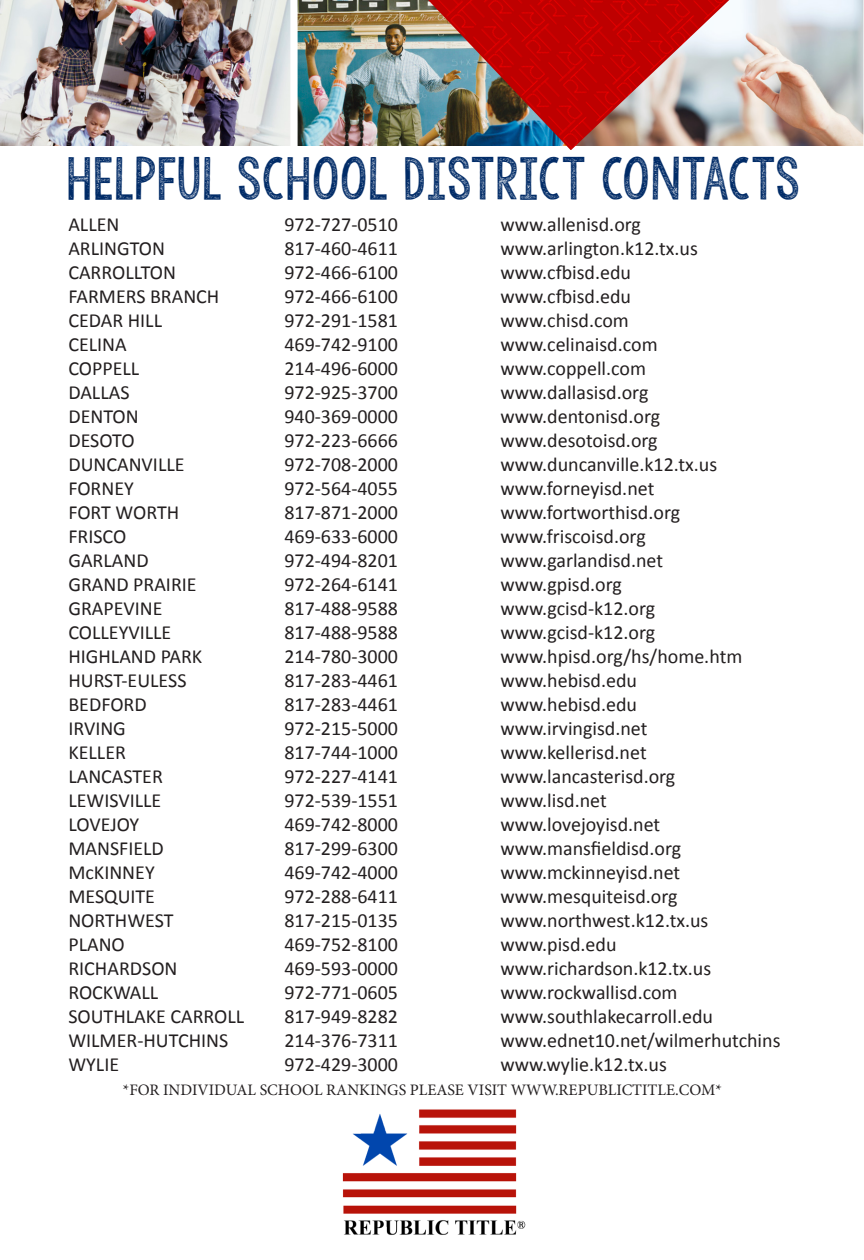
<style>
.page{position:relative;width:864px;height:1260px;background:#fff}
.page>*{position:absolute;margin:0;border:0;box-sizing:border-box;transform-origin:0 0}
.t1{font:48px "KG Allof Me";color:#002b67}
.t2{font:20px "Calibri";color:#231f20}
.t3{font:16px "Minion Pro";color:#231f20}
</style>
<div class="page">
<img style="left:342px;top:1109px;width:183px;height:126px">
<img style="left:298px;top:0;width:130px;height:146px">
<img style="left:0;top:0;width:290px;height:146px">
<img style="left:729px;top:0;width:134px;height:146px">
<div style="left:290px;top:0;width:8px;height:203px;border:2px solid #fff"></div>
<img style="left:428px;top:0;width:301px;height:150px">
<div style="left:64px;top:151px;width:740px;height:54px;background:#fff"></div>
<p class="t1" style="left:66px;top:146px;width:735px">HELPFUL SCHOOL DISTRICT CONTACTS</p>
<p class="t2" style="left:68px;top:212px;width:53px">ALLEN</p>
<p class="t2" style="left:284px;top:212px;width:115px">972-727-0510</p>
<p class="t2" style="left:500px;top:212px;width:142px">www.allenisd.org</p>
<p class="t2" style="left:68px;top:236px;width:98px">ARLINGTON</p>
<p class="t2" style="left:284px;top:236px;width:115px">817-460-4611</p>
<p class="t2" style="left:500px;top:236px;width:199px">www.arlington.k12.tx.us</p>
<p class="t2" style="left:68px;top:260px;width:109px">CARROLLTON</p>
<p class="t2" style="left:284px;top:260px;width:115px">972-466-6100</p>
<p class="t2" style="left:500px;top:260px;width:132px">www.cfbisd.edu</p>
<p class="t2" style="left:68px;top:284px;width:153px">FARMERS BRANCH</p>
<p class="t2" style="left:284px;top:284px;width:115px">972-466-6100</p>
<p class="t2" style="left:500px;top:284px;width:132px">www.cfbisd.edu</p>
<p class="t2" style="left:68px;top:308px;width:95px">CEDAR HILL</p>
<p class="t2" style="left:284px;top:308px;width:115px">972-291-1581</p>
<p class="t2" style="left:500px;top:308px;width:130px">www.chisd.com</p>
<p class="t2" style="left:68px;top:332px;width:60px">CELINA</p>
<p class="t2" style="left:284px;top:332px;width:115px">469-742-9100</p>
<p class="t2" style="left:500px;top:332px;width:159px">www.celinaisd.com</p>
<p class="t2" style="left:68px;top:356px;width:72px">COPPELL</p>
<p class="t2" style="left:284px;top:356px;width:115px">214-496-6000</p>
<p class="t2" style="left:500px;top:356px;width:147px">www.coppell.com</p>
<p class="t2" style="left:68px;top:380px;width:63px">DALLAS</p>
<p class="t2" style="left:284px;top:380px;width:115px">972-925-3700</p>
<p class="t2" style="left:500px;top:380px;width:150px">www.dallasisd.org</p>
<p class="t2" style="left:68px;top:404px;width:72px">DENTON</p>
<p class="t2" style="left:284px;top:404px;width:115px">940-369-0000</p>
<p class="t2" style="left:500px;top:404px;width:161px">www.dentonisd.org</p>
<p class="t2" style="left:68px;top:428px;width:68px">DESOTO</p>
<p class="t2" style="left:284px;top:428px;width:115px">972-223-6666</p>
<p class="t2" style="left:500px;top:428px;width:159px">www.desotoisd.org</p>
<p class="t2" style="left:68px;top:452px;width:118px">DUNCANVILLE</p>
<p class="t2" style="left:284px;top:452px;width:115px">972-708-2000</p>
<p class="t2" style="left:500px;top:452px;width:218px">www.duncanville.k12.tx.us</p>
<p class="t2" style="left:68px;top:476px;width:67px">FORNEY</p>
<p class="t2" style="left:284px;top:476px;width:115px">972-564-4055</p>
<p class="t2" style="left:500px;top:476px;width:156px">www.forneyisd.net</p>
<p class="t2" style="left:68px;top:500px;width:112px">FORT WORTH</p>
<p class="t2" style="left:284px;top:500px;width:115px">817-871-2000</p>
<p class="t2" style="left:500px;top:500px;width:181px">www.fortworthisd.org</p>
<p class="t2" style="left:68px;top:524px;width:60px">FRISCO</p>
<p class="t2" style="left:284px;top:524px;width:115px">469-633-6000</p>
<p class="t2" style="left:500px;top:524px;width:147px">www.friscoisd.org</p>
<p class="t2" style="left:68px;top:548px;width:82px">GARLAND</p>
<p class="t2" style="left:284px;top:548px;width:115px">972-494-8201</p>
<p class="t2" style="left:500px;top:548px;width:164px">www.garlandisd.net</p>
<p class="t2" style="left:68px;top:572px;width:130px">GRAND PRAIRIE</p>
<p class="t2" style="left:284px;top:572px;width:115px">972-264-6141</p>
<p class="t2" style="left:500px;top:572px;width:123px">www.gpisd.org</p>
<p class="t2" style="left:68px;top:596px;width:96px">GRAPEVINE</p>
<p class="t2" style="left:284px;top:596px;width:115px">817-488-9588</p>
<p class="t2" style="left:500px;top:596px;width:156px">www.gcisd-k12.org</p>
<p class="t2" style="left:68px;top:620px;width:104px">COLLEYVILLE</p>
<p class="t2" style="left:284px;top:620px;width:115px">817-488-9588</p>
<p class="t2" style="left:500px;top:620px;width:156px">www.gcisd-k12.org</p>
<p class="t2" style="left:68px;top:644px;width:135px">HIGHLAND PARK</p>
<p class="t2" style="left:284px;top:644px;width:115px">214-780-3000</p>
<p class="t2" style="left:500px;top:644px;width:243px">www.hpisd.org/hs/home.htm</p>
<p class="t2" style="left:68px;top:668px;width:120px">HURST-EULESS</p>
<p class="t2" style="left:284px;top:668px;width:115px">817-283-4461</p>
<p class="t2" style="left:500px;top:668px;width:138px">www.hebisd.edu</p>
<p class="t2" style="left:68px;top:692px;width:80px">BEDFORD</p>
<p class="t2" style="left:284px;top:692px;width:115px">817-283-4461</p>
<p class="t2" style="left:500px;top:692px;width:138px">www.hebisd.edu</p>
<p class="t2" style="left:68px;top:716px;width:59px">IRVING</p>
<p class="t2" style="left:284px;top:716px;width:115px">972-215-5000</p>
<p class="t2" style="left:500px;top:716px;width:149px">www.irvingisd.net</p>
<p class="t2" style="left:68px;top:740px;width:59px">KELLER</p>
<p class="t2" style="left:284px;top:740px;width:115px">817-744-1000</p>
<p class="t2" style="left:500px;top:740px;width:148px">www.kellerisd.net</p>
<p class="t2" style="left:68px;top:764px;width:96px">LANCASTER</p>
<p class="t2" style="left:284px;top:764px;width:115px">972-227-4141</p>
<p class="t2" style="left:500px;top:764px;width:177px">www.lancasterisd.org</p>
<p class="t2" style="left:68px;top:788px;width:94px">LEWISVILLE</p>
<p class="t2" style="left:284px;top:788px;width:115px">972-539-1551</p>
<p class="t2" style="left:500px;top:788px;width:108px">www.lisd.net</p>
<p class="t2" style="left:68px;top:812px;width:72px">LOVEJOY</p>
<p class="t2" style="left:284px;top:812px;width:115px">469-742-8000</p>
<p class="t2" style="left:500px;top:812px;width:161px">www.lovejoyisd.net</p>
<p class="t2" style="left:68px;top:836px;width:97px">MANSFIELD</p>
<p class="t2" style="left:284px;top:836px;width:115px">817-299-6300</p>
<p class="t2" style="left:500px;top:836px;width:182px">www.mansfieldisd.org</p>
<p class="t2" style="left:68px;top:860px;width:88px">McKINNEY</p>
<p class="t2" style="left:284px;top:860px;width:115px">469-742-4000</p>
<p class="t2" style="left:500px;top:860px;width:181px">www.mckinneyisd.net</p>
<p class="t2" style="left:68px;top:884px;width:88px">MESQUITE</p>
<p class="t2" style="left:284px;top:884px;width:115px">972-288-6411</p>
<p class="t2" style="left:500px;top:884px;width:179px">www.mesquiteisd.org</p>
<p class="t2" style="left:68px;top:908px;width:107px">NORTHWEST</p>
<p class="t2" style="left:284px;top:908px;width:115px">817-215-0135</p>
<p class="t2" style="left:500px;top:908px;width:210px">www.northwest.k12.tx.us</p>
<p class="t2" style="left:68px;top:932px;width:58px">PLANO</p>
<p class="t2" style="left:284px;top:932px;width:115px">469-752-8100</p>
<p class="t2" style="left:500px;top:932px;width:118px">www.pisd.edu</p>
<p class="t2" style="left:68px;top:956px;width:111px">RICHARDSON</p>
<p class="t2" style="left:284px;top:956px;width:115px">469-593-0000</p>
<p class="t2" style="left:500px;top:956px;width:212px">www.richardson.k12.tx.us</p>
<p class="t2" style="left:68px;top:980px;width:91px">ROCKWALL</p>
<p class="t2" style="left:284px;top:980px;width:115px">972-771-0605</p>
<p class="t2" style="left:500px;top:980px;width:179px">www.rockwallisd.com</p>
<p class="t2" style="left:68px;top:1004px;width:177px">SOUTHLAKE CARROLL</p>
<p class="t2" style="left:284px;top:1004px;width:115px">817-949-8282</p>
<p class="t2" style="left:500px;top:1004px;width:214px">www.southlakecarroll.edu</p>
<p class="t2" style="left:68px;top:1028px;width:161px">WILMER-HUTCHINS</p>
<p class="t2" style="left:284px;top:1028px;width:115px">214-376-7311</p>
<p class="t2" style="left:500px;top:1028px;width:282px">www.ednet10.net/wilmerhutchins</p>
<p class="t2" style="left:68px;top:1052px;width:52px">WYLIE</p>
<p class="t2" style="left:284px;top:1052px;width:115px">972-429-3000</p>
<p class="t2" style="left:500px;top:1052px;width:168px">www.wylie.k12.tx.us</p>
<p class="t3" style="left:123px;top:1079px;width:601px">*FOR INDIVIDUAL SCHOOL RANKINGS PLEASE VISIT WWW.REPUBLICTITLE.COM*</p>
</div>
